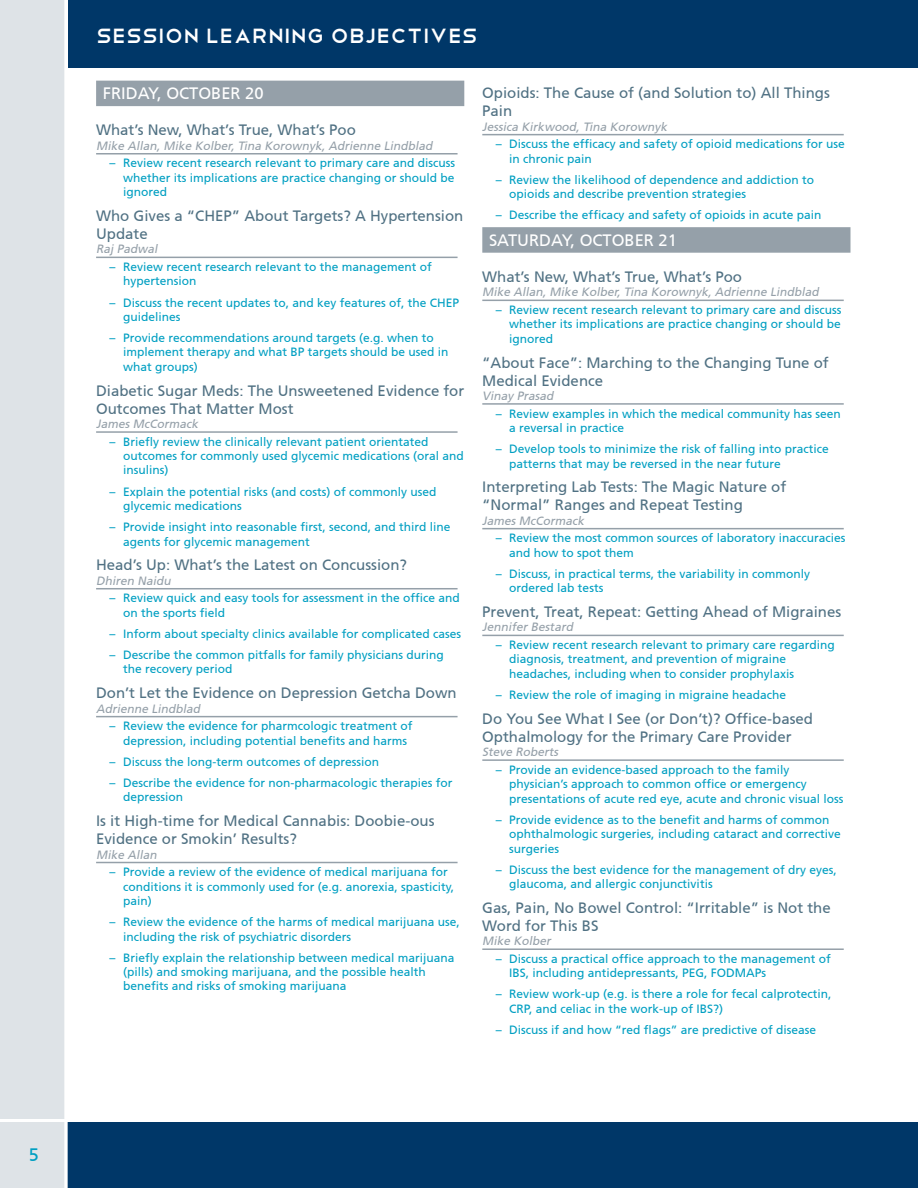
<style>
.page{position:relative;width:918px;height:1188px;background:#fff}
.page>*{position:absolute;margin:0;border:0;box-sizing:border-box;transform-origin:0 0}
.t1{font:27px "Telegrafico";color:#fff}
.t2{font:18px "Frutiger CE";color:#009fc2}
.t3{font:16.5px "Frutiger CE";color:#fff}
.t4{font:15px/18px "Frutiger CE";color:#507183}
.t5{font:12px/14.4px "Frutiger CE";color:#009fc2}
.t6{font:italic 12px "Frutiger CE";color:#95a0a9}
</style>
<div class="page">
<div style="left:56px;top:1120px;width:862px;height:68px;background:#003768"></div>
<div style="left:0;top:0;width:66px;height:1188px;background:#dee3e7"></div>
<hr style="left:0;top:1119px;width:918px;height:3px;background:#fff">
<hr style="left:64px;top:0;width:4px;height:1188px;background:#fff">
<div style="left:96px;top:81px;width:368px;height:25px;background:#95a0a9"></div>
<hr style="left:96px;top:153px;width:362px;height:2px;background:#95a0a9">
<hr style="left:96px;top:257px;width:362px;height:1px;background:#95a0a9">
<hr style="left:96px;top:431px;width:362px;height:2px;background:#95a0a9">
<hr style="left:96px;top:588px;width:362px;height:1px;background:#95a0a9">
<hr style="left:96px;top:716px;width:362px;height:1px;background:#95a0a9">
<hr style="left:96px;top:862px;width:362px;height:1px;background:#95a0a9">
<hr style="left:482px;top:134px;width:362px;height:1px;background:#95a0a9">
<div style="left:482px;top:227px;width:369px;height:26px;background:#95a0a9"></div>
<hr style="left:482px;top:300px;width:362px;height:1px;background:#95a0a9">
<hr style="left:482px;top:403px;width:362px;height:2px;background:#95a0a9">
<hr style="left:482px;top:528px;width:362px;height:1px;background:#95a0a9">
<hr style="left:482px;top:635px;width:362px;height:1px;background:#95a0a9">
<hr style="left:482px;top:759px;width:362px;height:2px;background:#95a0a9">
<hr style="left:482px;top:948px;width:362px;height:2px;background:#95a0a9">
<div style="left:68px;top:0;width:850px;height:68px;background:#003768"></div>
<h2 class="t2" style="left:29px;top:1144px;width:12px">5</h2>
<h1 class="t1" style="left:96px;top:18px;width:383px">Session Learning Objectives</h1>
<h3 class="t3" style="left:103px;top:84px;width:162px">FRIDAY, OCTOBER 20</h3>
<p class="t4" style="left:96px;top:121px;width:261px">What’s New, What’s True, What’s Poo</p>
<p class="t6" style="left:96px;top:139px;width:340px">Mike Allan, Mike Kolber, Tina Korownyk, Adrienne Lindblad</p>
<p class="t5" style="left:123px;top:156px;width:334px;text-align:justify;text-indent:-14px">– Review recent research relevant to primary care and discuss whether its implications are practice changing or should be ignored</p>
<p class="t4" style="left:96px;top:207px;width:369px">Who Gives a “CHEP” About Targets? A Hypertension<br>Update</p>
<p class="t6" style="left:96px;top:242px;width:65px">Raj Padwal</p>
<p class="t5" style="left:123px;top:260px;width:310px;text-indent:-14px">– Review recent research relevant to the management of hypertension</p>
<p class="t5" style="left:123px;top:295px;width:338px;text-indent:-14px">– Discuss the recent updates to, and key features of, the CHEP guidelines</p>
<p class="t5" style="left:123px;top:331px;width:327px;text-indent:-14px">– Provide recommendations around targets (e.g. when to implement therapy and what BP targets should be used in what groups)</p>
<p class="t4" style="left:96px;top:381px;width:370px">Diabetic Sugar Meds: The Unsweetened Evidence for<br>Outcomes That Matter Most</p>
<p class="t6" style="left:96px;top:417px;width:106px">James McCormack</p>
<p class="t5" style="left:123px;top:434px;width:342px;text-indent:-14px">– Briefly review the clinically relevant patient orientated outcomes for commonly used glycemic medications (oral and insulins)</p>
<p class="t5" style="left:123px;top:484px;width:315px;text-indent:-14px">– Explain the potential risks (and costs) of commonly used glycemic medications</p>
<p class="t5" style="left:123px;top:520px;width:329px;text-indent:-14px">– Provide insight into reasonable first, second, and third line agents for glycemic management</p>
<p class="t4" style="left:96px;top:556px;width:312px">Head’s Up: What’s the Latest on Concussion?</p>
<p class="t6" style="left:96px;top:574px;width:79px">Dhiren Naidu</p>
<p class="t5" style="left:123px;top:591px;width:338px;text-indent:-14px">– Review quick and easy tools for assessment in the office and on the sports field</p>
<p class="t5" style="left:110px;top:627px;width:353px">– Inform about specialty clinics available for complicated cases</p>
<p class="t5" style="left:123px;top:648px;width:322px;text-indent:-14px">– Describe the common pitfalls for family physicians during the recovery period</p>
<p class="t4" style="left:96px;top:684px;width:362px">Don’t Let the Evidence on Depression Getcha Down</p>
<p class="t6" style="left:96px;top:701px;width:108px">Adrienne Lindblad</p>
<p class="t5" style="left:123px;top:719px;width:291px;text-indent:-14px">– Review the evidence for pharmcologic treatment of depression, including potential benefits and harms</p>
<p class="t5" style="left:110px;top:754px;width:271px">– Discuss the long-term outcomes of depression</p>
<p class="t5" style="left:123px;top:776px;width:331px;text-indent:-14px">– Describe the evidence for non-pharmacologic therapies for depression</p>
<p class="t4" style="left:96px;top:812px;width:340px">Is it High-time for Medical Cannabis: Doobie-ous<br>Evidence or Smokin’ Results?</p>
<p class="t6" style="left:96px;top:847px;width:65px">Mike Allan</p>
<p class="t5" style="left:123px;top:865px;width:333px;text-indent:-14px">– Provide a review of the evidence of medical marijuana for conditions it is commonly used for (e.g. anorexia, spasticity, pain)</p>
<p class="t5" style="left:123px;top:915px;width:338px;text-indent:-14px">– Review the evidence of the harms of medical marijuana use, including the risk of psychiatric disorders</p>
<p class="t5" style="left:123px;top:950px;width:333px;text-indent:-14px">– Briefly explain the relationship between medical marijuana (pills) and smoking marijuana, and the possible health benefits and risks of smoking marijuana</p>
<p class="t4" style="left:482px;top:84px;width:349px">Opioids: The Cause of (and Solution to) All Things<br>Pain</p>
<p class="t6" style="left:482px;top:120px;width:189px">Jessica Kirkwood, Tina Korownyk</p>
<p class="t5" style="left:509px;top:137px;width:337px;text-indent:-14px">– Discuss the efficacy and safety of opioid medications for use in chronic pain</p>
<p class="t5" style="left:509px;top:172px;width:306px;text-indent:-14px">– Review the likelihood of dependence and addiction to opioids and describe prevention strategies</p>
<p class="t5" style="left:496px;top:208px;width:327px">– Describe the efficacy and safety of opioids in acute pain</p>
<h3 class="t3" style="left:489px;top:231px;width:189px">SATURDAY, OCTOBER 21</h3>
<p class="t4" style="left:482px;top:268px;width:261px">What’s New, What’s True, What’s Poo</p>
<p class="t6" style="left:482px;top:285px;width:340px">Mike Allan, Mike Kolber, Tina Korownyk, Adrienne Lindblad</p>
<p class="t5" style="left:509px;top:303px;width:334px;text-align:justify;text-indent:-14px">– Review recent research relevant to primary care and discuss whether its implications are practice changing or should be ignored</p>
<p class="t4" style="left:482px;top:353px;width:348px">“About Face”: Marching to the Changing Tune of<br>Medical Evidence</p>
<p class="t6" style="left:482px;top:389px;width:75px">Vinay Prasad</p>
<p class="t5" style="left:509px;top:406px;width:333px;text-indent:-14px">– Review examples in which the medical community has seen a reversal in practice</p>
<p class="t5" style="left:509px;top:442px;width:321px;text-indent:-14px">– Develop tools to minimize the risk of falling into practice patterns that may be reversed in the near future</p>
<p class="t4" style="left:482px;top:478px;width:305px">Interpreting Lab Tests: The Magic Nature of “Normal” Ranges and Repeat Testing</p>
<p class="t6" style="left:482px;top:514px;width:106px">James McCormack</p>
<p class="t5" style="left:509px;top:531px;width:338px;text-indent:-14px">– Review the most common sources of laboratory inaccuracies and how to spot them</p>
<p class="t5" style="left:509px;top:566px;width:302px;text-indent:-14px">– Discuss, in practical terms, the variability in commonly ordered lab tests</p>
<p class="t4" style="left:482px;top:603px;width:361px">Prevent, Treat, Repeat: Getting Ahead of Migraines</p>
<p class="t6" style="left:482px;top:620px;width:95px">Jennifer Bestard</p>
<p class="t5" style="left:509px;top:638px;width:327px;text-indent:-14px">– Review recent research relevant to primary care regarding diagnosis, treatment, and prevention of migraine headaches, including when to consider prophylaxis</p>
<p class="t5" style="left:496px;top:688px;width:292px">– Review the role of imaging in migraine headache</p>
<p class="t4" style="left:482px;top:709px;width:332px">Do You See What I See (or Don’t)? Office-based<br>Opthalmology for the Primary Care Provider</p>
<p class="t6" style="left:482px;top:745px;width:80px">Steve Roberts</p>
<p class="t5" style="left:509px;top:762px;width:336px;text-indent:-14px">– Provide an evidence-based approach to the family physician’s approach to common office or emergency presentations of acute red eye, acute and chronic visual loss</p>
<p class="t5" style="left:509px;top:812px;width:333px;text-indent:-14px">– Provide evidence as to the benefit and harms of common ophthalmologic surgeries, including cataract and corrective surgeries</p>
<p class="t5" style="left:509px;top:862px;width:329px;text-indent:-14px">– Discuss the best evidence for the management of dry eyes, glaucoma, and allergic conjunctivitis</p>
<p class="t4" style="left:482px;top:899px;width:350px">Gas, Pain, No Bowel Control: “Irritable” is Not the<br>Word for This BS</p>
<p class="t6" style="left:482px;top:934px;width:73px">Mike Kolber</p>
<p class="t5" style="left:509px;top:951px;width:323px;text-indent:-14px">– Discuss a practical office approach to the management of<br>IBS, including antidepressants, PEG, FODMAPs</p>
<p class="t5" style="left:509px;top:987px;width:324px;text-indent:-14px">– Review work-up (e.g. is there a role for fecal calprotectin,<br>CRP, and celiac in the work-up of IBS?)</p>
<p class="t5" style="left:496px;top:1023px;width:322px">– Discuss if and how “red flags” are predictive of disease</p>
</div>
